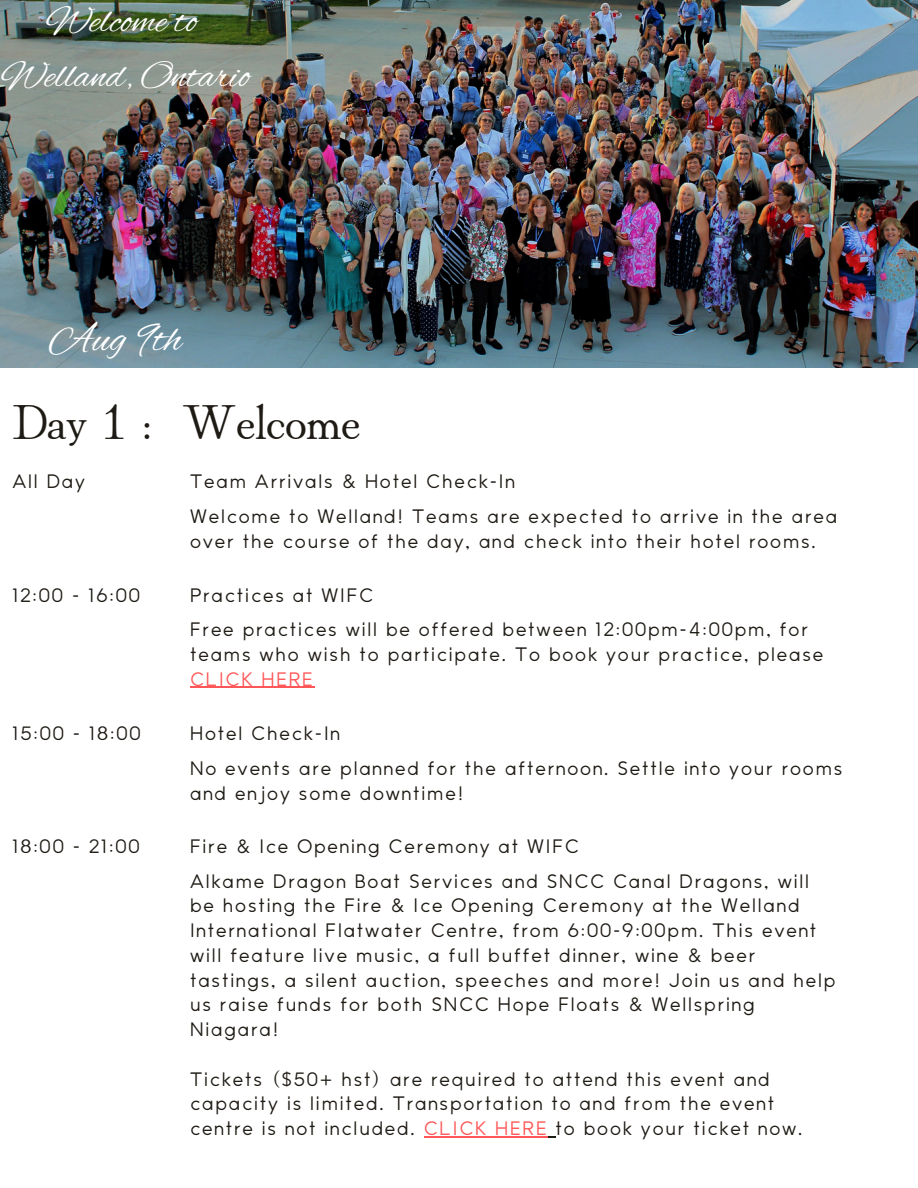
<style>
.page{position:relative;width:918px;height:1188px;background:#fff}
.page>*{position:absolute;margin:0;border:0;box-sizing:border-box;transform-origin:0 0}
.t1{font:49.8px "Hina Mincho";color:#1e1a14}
.t2{font:42.45px "Alex Brush";color:#fff}
.t3{font:39.3px/55.1px "Alex Brush";color:#fff;text-align:center}
.t4{font:18.3px/24.8px "Makinas 4 Flat";letter-spacing:.1em;color:#1e1a14}
.s1{color:#ff5757}
</style>
<div class="page">
<img style="left:0;top:0;width:918px;height:368px">
<hr style="left:190px;top:687px;width:125px;height:1px;background:#ff5757">
<hr style="left:424px;top:1136px;width:124px;height:1px;background:#ff5757">
<h2 class="t3" style="left:1px;top:-4px;width:251px">Welcome to<br>Welland, Ontario</h2>
<h2 class="t2" style="left:49px;top:315px;width:134px">Aug 9th</h2>
<h1 class="t1" style="left:12px;top:382px;width:350px">Day 1 : Welcome</h1>
<p class="t4" style="left:190px;top:469px;width:326px">Team Arrivals &amp; Hotel Check-In</p>
<p class="t4" style="left:12px;top:469px;width:74px">All Day</p>
<p class="t4" style="left:190px;top:504px;width:649px;line-height:25.2px">Welcome to Welland! Teams are expected to arrive in the area over the course of the day, and check into their hotel rooms.</p>
<p class="t4" style="left:12px;top:583px;width:129px">12:00 - 16:00</p>
<p class="t4" style="left:190px;top:583px;width:185px">Practices at WIFC</p>
<p class="t4" style="left:190px;top:617px;width:635px">Free practices will be offered between 12:00pm-4:00pm, for teams who wish to participate. To book your practice, please<br><span class="s1">CLICK HERE</span></p>
<p class="t4" style="left:12px;top:721px;width:130px">15:00 - 18:00</p>
<p class="t4" style="left:190px;top:721px;width:151px">Hotel Check-In</p>
<p class="t4" style="left:190px;top:755px;width:654px;line-height:25.2px">No events are planned for the afternoon. Settle into your rooms and enjoy some downtime!</p>
<p class="t4" style="left:12px;top:834px;width:129px">18:00 - 21:00</p>
<p class="t4" style="left:190px;top:834px;width:390px">Fire &amp; Ice Opening Ceremony at WIFC</p>
<p class="t4" style="left:190px;top:868px;width:647px">Alkame Dragon Boat Services and SNCC Canal Dragons, will be hosting the Fire &amp; Ice Opening Ceremony at the Welland International Flatwater Centre, from 6:00-9:00pm. This event will feature live music, a full buffet dinner, wine &amp; beer tastings, a silent auction, speeches and more! Join us and help us raise funds for both SNCC Hope Floats &amp; Wellspring Niagara!</p>
<p class="t4" style="left:190px;top:1066px;width:614px">Tickets ($50+ hst) are required to attend this event and capacity is limited. Transportation to and from the event centre is not included. <span class="s1">CLICK HERE</span> to book your ticket now.</p>
</div>
